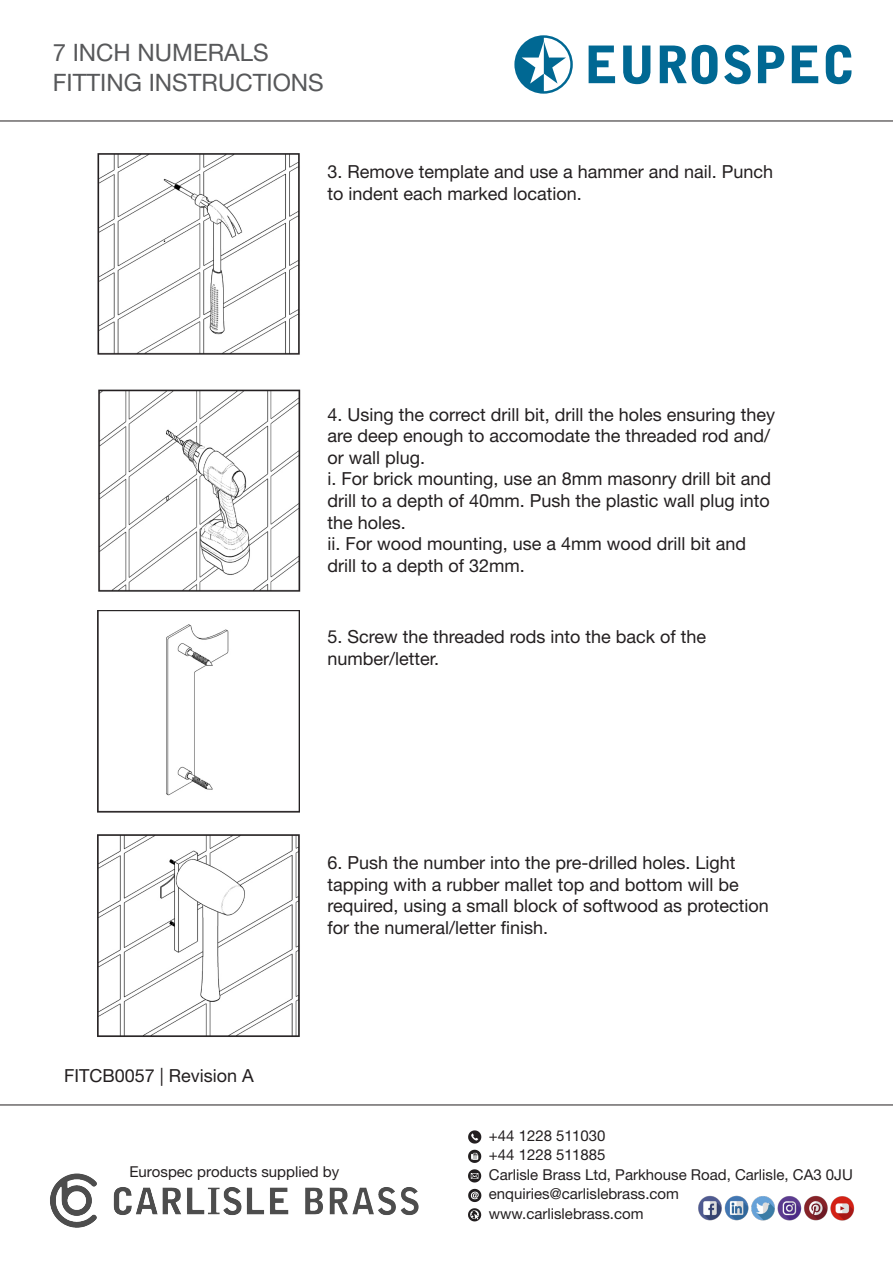
<style>
.page{position:relative;width:893px;height:1263px;background:#fff}
.page>*{position:absolute;margin:0;border:0;box-sizing:border-box;transform-origin:0 0}
.t1{font:24px/30px "Helvetica Neue LT Pro";color:#57585a}
.t2{font:18px/21.6px "Helvetica Neue LT Pro";color:#231f20}
.t3{font:15px/20px "Helvetica Neue LT Pro";color:#231f20}
</style>
<div class="page">
<svg style="left:589px;top:46px;width:26px;height:37px"></svg>
<svg style="left:623px;top:46px;width:27px;height:38px"></svg>
<svg style="left:660px;top:45px;width:58px;height:39px"></svg>
<svg style="left:724px;top:45px;width:27px;height:39px"></svg>
<svg style="left:758px;top:46px;width:26px;height:37px"></svg>
<svg style="left:792px;top:46px;width:26px;height:37px"></svg>
<svg style="left:826px;top:45px;width:25px;height:39px"></svg>
<svg style="left:514px;top:35px;width:59px;height:59px"></svg>
<svg style="left:469px;top:1130px;width:12px;height:13px"></svg>
<svg style="left:469px;top:1150px;width:12px;height:13px"></svg>
<svg style="left:468px;top:1208px;width:13px;height:13px"></svg>
<svg style="left:468px;top:1189px;width:13px;height:13px"></svg>
<svg style="left:469px;top:1169px;width:12px;height:13px"></svg>
<img style="left:50px;top:1174px;width:23px;height:51px">
<img style="left:698px;top:1196px;width:156px;height:24px">
<hr style="left:0;top:121px;width:893px;height:1px;background:#231f20">
<hr style="left:0;top:1104px;width:893px;height:1px;background:#231f20">
<img style="left:97px;top:153px;width:203px;height:202px">
<img style="left:98px;top:389px;width:203px;height:203px">
<img style="left:97px;top:610px;width:203px;height:202px">
<img style="left:97px;top:834px;width:203px;height:203px">
<h1 class="t1" style="left:53px;top:37px;width:273px">7 INCH NUMERALS<br>FITTING INSTRUCTIONS</h1>
<p class="t2" style="left:327px;top:161px;width:447px">3. Remove template and use a hammer and nail. Punch to indent each marked location.</p>
<p class="t2" style="left:327px;top:403px;width:449px">4. Using the correct drill bit, drill the holes ensuring they are deep enough to accomodate the threaded rod and/ or wall plug.</p>
<p class="t2" style="left:327px;top:468px;width:445px;text-align:justify">i. For brick mounting, use an 8mm masonry drill bit and drill to a depth of 40mm. Push the plastic wall plug into the holes.</p>
<p class="t2" style="left:327px;top:532px;width:420px">ii. For wood mounting, use a 4mm wood drill bit and drill to a depth of 32mm.</p>
<p class="t2" style="left:327px;top:626px;width:380px">5. Screw the threaded rods into the back of the number/letter.</p>
<p class="t2" style="left:64px;top:1064px;width:191px">FITCB0057 | Revision A</p>
<p class="t2" style="left:327px;top:851px;width:443px">6. Push the number into the pre-drilled holes. Light tapping with a rubber mallet top and bottom will be required, using a small block of softwood as protection for the numeral/letter finish.</p>
<p class="t3" style="left:129px;top:1161px;width:211px">Eurospec products supplied by</p>
<p class="t3" style="left:489px;top:1125px;width:365px">+44 1228 511030<br>+44 1228 511885<br>Carlisle Brass Ltd, Parkhouse Road, Carlisle, CA3 0JU</p>
<p class="t3" style="left:489px;top:1184px;width:192px;line-height:19.5px">enquiries@carlislebrass.com www.carlislebrass.com</p>
</div>
